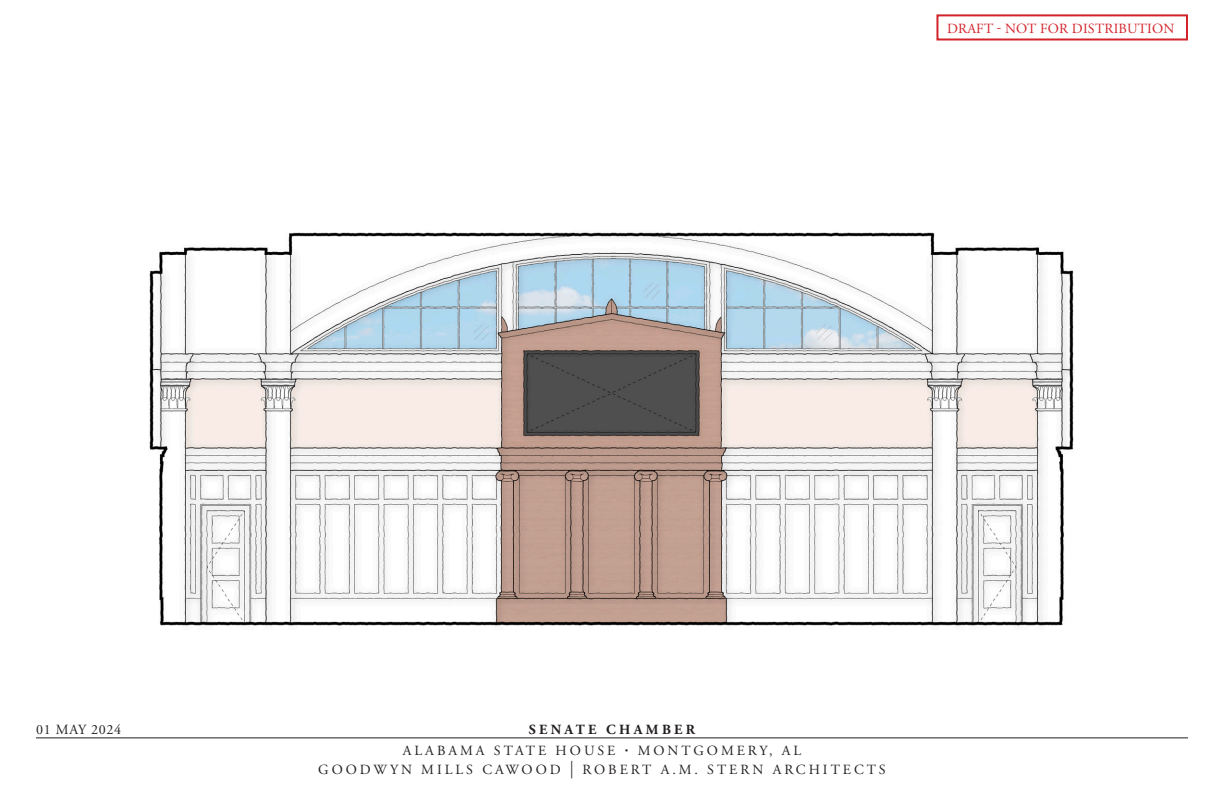
<style>
.page{position:relative;width:1224px;height:792px;background:#fff}
.page>*{position:absolute;margin:0;border:0;box-sizing:border-box;transform-origin:0 0}
.t1{font:14px/19px "Adobe Garamond Pro";letter-spacing:.215em;color:#231f20;text-align:center}
.t2{font:14px "Adobe Garamond Pro";letter-spacing:.015em;color:#d2232a}
.t3{font:700 14px "Adobe Garamond Pro";letter-spacing:.24em;color:#231f20}
.t4{font:14px "Adobe Garamond Pro";letter-spacing:.05em;color:#231f20}
.s1{font-weight:700}
.s2{font-size:17.5px}
</style>
<div class="page">
<hr style="left:36px;top:738px;width:1152px;height:1px;background:#231f20">
<div style="left:936px;top:14px;width:252px;height:26px;border:2px solid #d2232a"></div>
<img style="left:149px;top:232px;width:925px;height:394px">
<p class="t2" style="left:947px;top:20px;width:229px">DRAFT - NOT FOR DISTRIBUTION</p>
<p class="t4" style="left:36px;top:721px;width:87px">01 MAY 2024</p>
<p class="t3" style="left:529px;top:721px;width:168px">SENATE CHAMBER</p>
<p class="t1" style="left:318px;top:741px;width:569px">ALABAMA STATE HOUSE <span class="s1">·</span> MONTGOMERY, AL<br>GOODWYN MILLS CAWOOD <span class="s2">|</span> ROBERT A.M. STERN ARCHITECTS</p>
</div>
